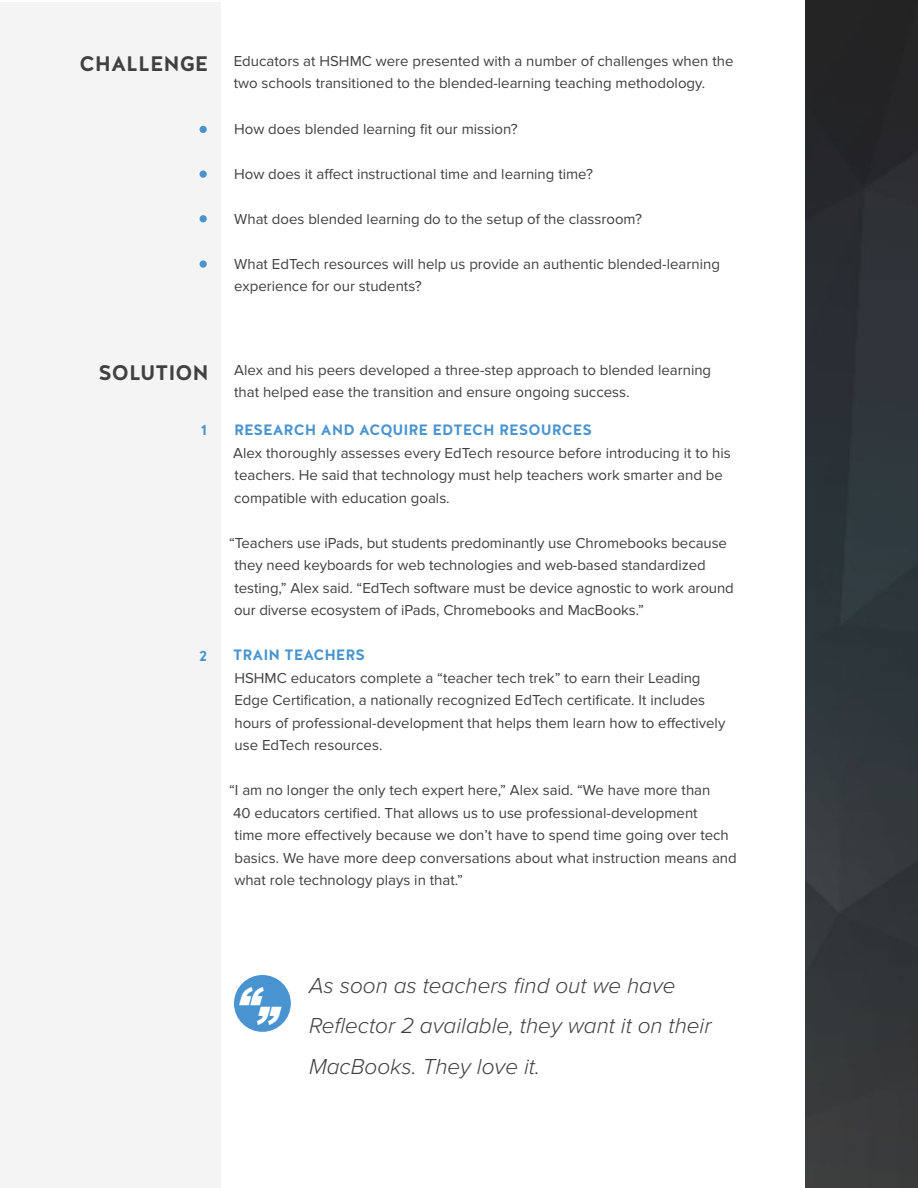
<style>
.page{position:relative;width:918px;height:1188px;background:#fff}
.page>*{position:absolute;margin:0;border:0;box-sizing:border-box;transform-origin:0 0}
.t1{font:italic 900 45px "Arial";color:#fff}
.t2{font:italic 300 22.5px/40.5px "Proxima Nova";color:#404040}
.t3{font:15px/22.5px "Proxima Nova";color:#404040}
.t4{font:700 15px "Halis R";color:#4994d0}
.s1{font-family:"Halis R";font-weight:700;font-size:21px}
</style>
<div class="page">
<div style="left:0;top:2px;width:220px;height:1186px;background:#f4f4f4"></div>
<div style="left:200px;top:126px;width:7px;height:7px;background:#4994d0;border-radius:50%"></div>
<div style="left:200px;top:170px;width:7px;height:8px;background:#4994d0;border-radius:50%"></div>
<div style="left:200px;top:215px;width:7px;height:7px;background:#4994d0;border-radius:50%"></div>
<div style="left:200px;top:260px;width:7px;height:8px;background:#4994d0;border-radius:50%"></div>
<div style="left:234px;top:975px;width:57px;height:57px;background:#4994d0;border-radius:50%"></div>
<img style="left:805px;top:0;width:113px;height:1188px">
<p class="t3" style="left:234px;top:50px;width:501px;text-indent:-154px"><span class="s1">CHALLENGE</span> Educators at HSHMC were presented with a number of challenges when the two schools transitioned to the blended-learning teaching methodology.</p>
<p class="t3" style="left:234px;top:118px;width:285px">How does blended learning fit our mission?</p>
<p class="t3" style="left:234px;top:163px;width:360px">How does it affect instructional time and learning time?</p>
<p class="t3" style="left:234px;top:208px;width:409px">What does blended learning do to the setup of the classroom?</p>
<p class="t3" style="left:234px;top:253px;width:487px">What EdTech resources will help us provide an authentic blended-learning experience for our students?</p>
<p class="t3" style="left:234px;top:359px;width:479px;text-indent:-136px"><span class="s1">SOLUTION</span> Alex and his peers developed a three-step approach to blended learning that helped ease the transition and ensure ongoing success.</p>
<p class="t4" style="left:234px;top:421px;width:360px">RESEARCH AND ACQUIRE EDTECH RESOURCES</p>
<p class="t3" style="left:233px;top:442px;width:499px">Alex thoroughly assesses every EdTech resource before introducing it to his teachers. He said that technology must help teachers work smarter and be compatible with education goals.</p>
<p class="t3" style="left:234px;top:532px;width:501px;text-indent:-5px">“Teachers use iPads, but students predominantly use Chromebooks because they need keyboards for web technologies and web-based standardized testing,” Alex said. “EdTech software must be device agnostic to work around our diverse ecosystem of iPads, Chromebooks and MacBooks.”</p>
<p class="t4" style="left:233px;top:646px;width:134px">TRAIN TEACHERS</p>
<p class="t3" style="left:234px;top:667px;width:492px">HSHMC educators complete a “teacher tech trek” to earn their Leading Edge Certification, a nationally recognized EdTech certificate. It includes hours of professional-development that helps them learn how to effectively use EdTech resources.</p>
<p class="t3" style="left:229px;top:779px;width:509px">“I am no longer the only tech expert here,” Alex said. “We have more than<br>40 educators certified. That allows us to use professional-development<br>time more effectively because we don’t have to spend time going over tech basics. We have more deep conversations about what instruction means and what role technology plays in that.”</p>
<p class="t4" style="left:201px;top:421px;width:8px">1</p>
<p class="t4" style="left:199px;top:646px;width:10px">2</p>
<h1 class="t1" style="left:234px;top:971px;width:41px">“</h1>
<h1 class="t1" style="left:287px;top:1040px;width:41px;rotate:-180deg">“</h1>
<h2 class="t2" style="left:309px;top:965px;width:404px">As soon as teachers find out we have<br>Reflector 2 available, they want it on their<br>MacBooks. They love it.</h2>
</div>
